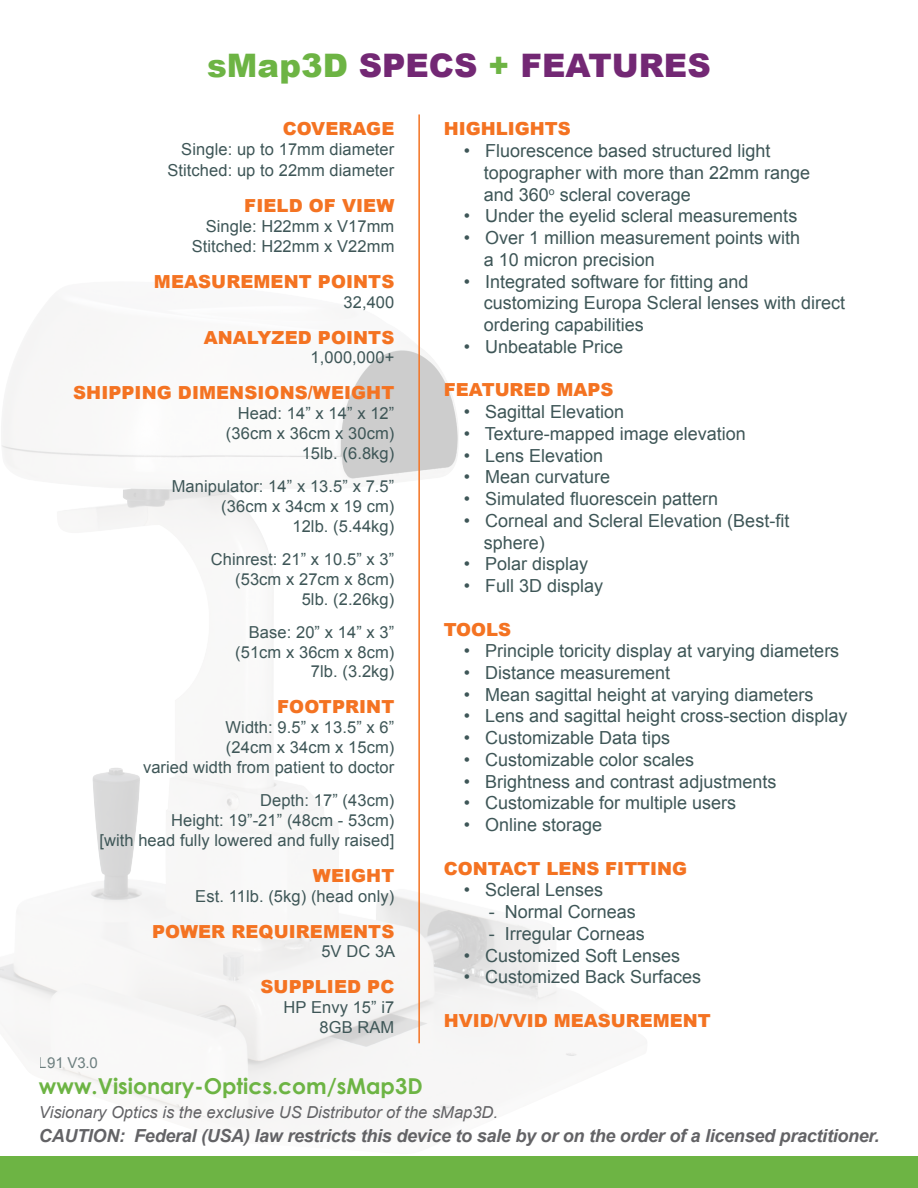
<style>
.page{position:relative;width:918px;height:1188px;background:#fff}
.page>*{position:absolute;margin:0;border:0;box-sizing:border-box;transform-origin:0 0}
.t1{font:900 32.4px "Arial";color:#732874}
.t2{font:700 21.9px "Century Gothic";color:#6db444}
.t3{font:18px/21.8px "Arial";color:#3e5657}
.t4{font:900 18px "Arial";letter-spacing:.005em;color:#f47322}
.t5{font:italic 700 18px "Arial";letter-spacing:-.015em;color:#636366}
.t6{font:16.5px/19.8px "Arial";letter-spacing:.005em;color:#3e5657;text-align:right}
.t7{font:italic 16.5px "Arial";color:#636366}
.t8{font:15px "Arial";color:#3e5657}
.s1{color:#6db444}
</style>
<div class="page">
<img style="left:0;top:307px;width:577px;height:819px">
<hr style="left:418px;top:114px;width:2px;height:929px;background:#f47322">
<div style="left:0;top:1156px;width:918px;height:32px;background:#6db444"></div>
<h1 class="t1" style="left:207px;top:42px;width:505px"><span class="s1">sMap3D</span> SPECS <span class="s1">+</span> FEATURES</h1>
<p class="t4" style="left:444px;top:116px;width:128px">HIGHLIGHTS</p>
<p class="t3" style="left:484px;top:140px;width:328px;text-indent:-20px">• Fluorescence based structured light topographer with more than 22mm range and 360<sup>o</sup> scleral coverage</p>
<p class="t3" style="left:464px;top:205px;width:335px">• Under the eyelid scleral measurements</p>
<p class="t3" style="left:484px;top:227px;width:318px;text-indent:-20px">• Over 1 million measurement points with a 10 micron precision</p>
<p class="t3" style="left:484px;top:271px;width:363px;text-indent:-20px">• Integrated software for fitting and customizing Europa Scleral lenses with direct ordering capabilities</p>
<p class="t3" style="left:464px;top:336px;width:161px">• Unbeatable Price</p>
<p class="t4" style="left:444px;top:377px;width:171px">FEATURED MAPS</p>
<p class="t3" style="left:464px;top:401px;width:162px">• Sagittal Elevation</p>
<p class="t3" style="left:464px;top:423px;width:284px">• Texture-mapped image elevation</p>
<p class="t3" style="left:464px;top:445px;width:141px">• Lens Elevation</p>
<p class="t3" style="left:464px;top:466px;width:148px">• Mean curvature</p>
<p class="t3" style="left:464px;top:488px;width:256px">• Simulated fluorescein pattern</p>
<p class="t3" style="left:484px;top:510px;width:307px;text-indent:-20px">• Corneal and Scleral Elevation (Best-fit sphere)</p>
<p class="t3" style="left:464px;top:553px;width:126px">• Polar display</p>
<p class="t3" style="left:464px;top:575px;width:141px">• Full 3D display</p>
<p class="t4" style="left:444px;top:616px;width:69px">TOOLS</p>
<p class="t3" style="left:464px;top:640px;width:377px">• Principle toricity display at varying diameters</p>
<p class="t3" style="left:464px;top:662px;width:208px">• Distance measurement</p>
<p class="t3" style="left:464px;top:684px;width:351px">• Mean sagittal height at varying diameters</p>
<p class="t3" style="left:464px;top:705px;width:385px">• Lens and sagittal height cross-section display</p>
<p class="t3" style="left:464px;top:727px;width:208px">• Customizable Data tips</p>
<p class="t3" style="left:464px;top:749px;width:232px">• Customizable color scales</p>
<p class="t3" style="left:464px;top:771px;width:314px">• Brightness and contrast adjustments</p>
<p class="t3" style="left:464px;top:792px;width:274px">• Customizable for multiple users</p>
<p class="t3" style="left:464px;top:814px;width:140px">• Online storage</p>
<p class="t4" style="left:444px;top:855px;width:245px">CONTACT LENS FITTING</p>
<p class="t3" style="left:464px;top:879px;width:141px">• Scleral Lenses</p>
<p class="t3" style="left:489px;top:901px;width:149px">- Normal Corneas</p>
<p class="t3" style="left:489px;top:923px;width:158px">- Irregular Corneas</p>
<p class="t3" style="left:464px;top:945px;width:218px">• Customized Soft Lenses</p>
<p class="t3" style="left:464px;top:966px;width:239px">• Customized Back Surfaces</p>
<p class="t4" style="left:444px;top:1007px;width:268px">HVID/VVID MEASUREMENT</p>
<p class="t4" style="left:283px;top:116px;width:113px">COVERAGE</p>
<p class="t6" style="left:167px;top:139px;width:228px;line-height:21px">Single: up to 17mm diameter<br>Stitched: up to 22mm diameter</p>
<p class="t4" style="left:244px;top:193px;width:152px">FIELD OF VIEW</p>
<p class="t6" style="left:192px;top:216px;width:204px">Single: H22mm x V17mm<br>Stitched: H22mm x V22mm</p>
<p class="t4" style="left:154px;top:268px;width:242px">MEASUREMENT POINTS</p>
<p class="t6" style="left:344px;top:292px;width:52px">32,400</p>
<p class="t4" style="left:204px;top:324px;width:192px">ANALYZED POINTS</p>
<p class="t6" style="left:311px;top:348px;width:85px">1,000,000+</p>
<p class="t4" style="left:73px;top:380px;width:323px">SHIPPING DIMENSIONS/WEIGHT</p>
<p class="t6" style="left:226px;top:404px;width:170px">Head: 14” x 14” x 12” (36cm x 36cm x 30cm)<br>15lb. (6.8kg)</p>
<p class="t6" style="left:172px;top:477px;width:224px">Manipulator: 14” x 13.5” x 7.5” (36cm x 34cm x 19 cm)<br>12lb. (5.44kg)</p>
<p class="t6" style="left:211px;top:549px;width:185px">Chinrest: 21” x 10.5” x 3” (53cm x 27cm x 8cm)<br>5lb. (2.26kg)</p>
<p class="t6" style="left:235px;top:622px;width:161px">Base: 20” x 14” x 3” (51cm x 36cm x 8cm)<br>7lb. (3.2kg)</p>
<p class="t4" style="left:277px;top:694px;width:119px">FOOTPRINT</p>
<p class="t6" style="left:143px;top:718px;width:253px">Width: 9.5” x 13.5” x 6”<br>(24cm x 34cm x 15cm)<br>varied width from patient to doctor</p>
<p class="t6" style="left:99px;top:791px;width:297px">Depth: 17” (43cm)<br>Height: 19”-21” (48cm - 53cm)<br>[with head fully lowered and fully raised]</p>
<p class="t4" style="left:313px;top:862px;width:83px">WEIGHT</p>
<p class="t6" style="left:195px;top:886px;width:201px">Est. 11lb. (5kg) (head only)</p>
<p class="t4" style="left:152px;top:918px;width:244px">POWER REQUIREMENTS</p>
<p class="t6" style="left:321px;top:942px;width:75px">5V DC 3A</p>
<p class="t4" style="left:261px;top:974px;width:135px">SUPPLIED PC</p>
<p class="t6" style="left:284px;top:998px;width:112px">HP Envy 15” i7<br>8GB RAM</p>
<p class="t8" style="left:39px;top:1053px;width:60px">L91 V3.0</p>
<p class="t2" style="left:39px;top:1073px;width:385px">www.Visionary-Optics.com/sMap3D</p>
<p class="t7" style="left:39px;top:1102px;width:461px">Visionary Optics is the exclusive US Distributor of the sMap3D.</p>
<p class="t5" style="left:39px;top:1124px;width:842px">CAUTION: Federal (USA) law restricts this device to sale by or on the order of a licensed practitioner.</p>
</div>
